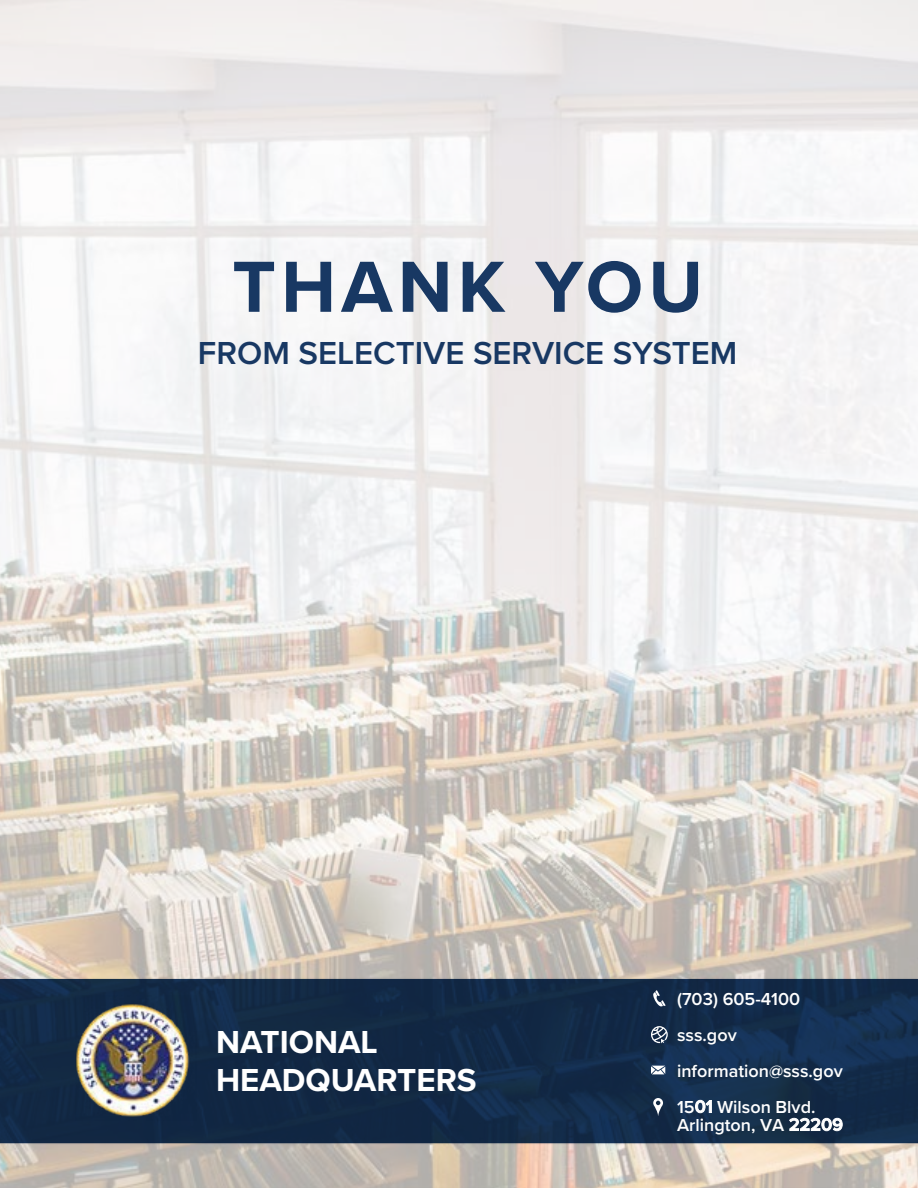
<style>
.page{position:relative;width:918px;height:1188px;background:#fff}
.page>*{position:absolute;margin:0;border:0;box-sizing:border-box;transform-origin:0 0}
.t1{font:700 75px "Proxima Nova";letter-spacing:.07em;color:#183863}
.t2{font:600 33px "Proxima Nova";color:#183863}
.t3{font:700 33px/37.5px "Proxima Nova";color:#fff}
.t4{font:600 18px/35.7px "Proxima Nova";color:#fff}
</style>
<div class="page">
<img style="left:0;top:0;width:918px;height:1188px">
<svg style="left:0;top:977px;width:918px;height:168px;background:#172e4a"></svg>
<svg style="left:651px;top:1026px;width:17px;height:17px"></svg>
<svg style="left:653px;top:990px;width:13px;height:17px"></svg>
<svg style="left:651px;top:1066px;width:14px;height:8px"></svg>
<svg style="left:653px;top:1098px;width:10px;height:18px"></svg>
<img style="left:76px;top:995px;width:121px;height:126px">
<h1 class="t1" style="left:232px;top:231px;width:472px">THANK YOU</h1>
<h2 class="t2" style="left:198px;top:329px;width:541px">FROM SELECTIVE SERVICE SYSTEM</h2>
<h2 class="t3" style="left:216px;top:1023px;width:262px">NATIONAL<br>HEADQUARTERS</h2>
<p class="t4" style="left:677px;top:981px;width:167px">(703) 605-4100 sss.gov information@sss.gov<br>1501 Wilson Blvd.</p>
<p class="t4" style="left:677px;top:1106px;width:167px">Arlington, VA 22209</p>
</div>
